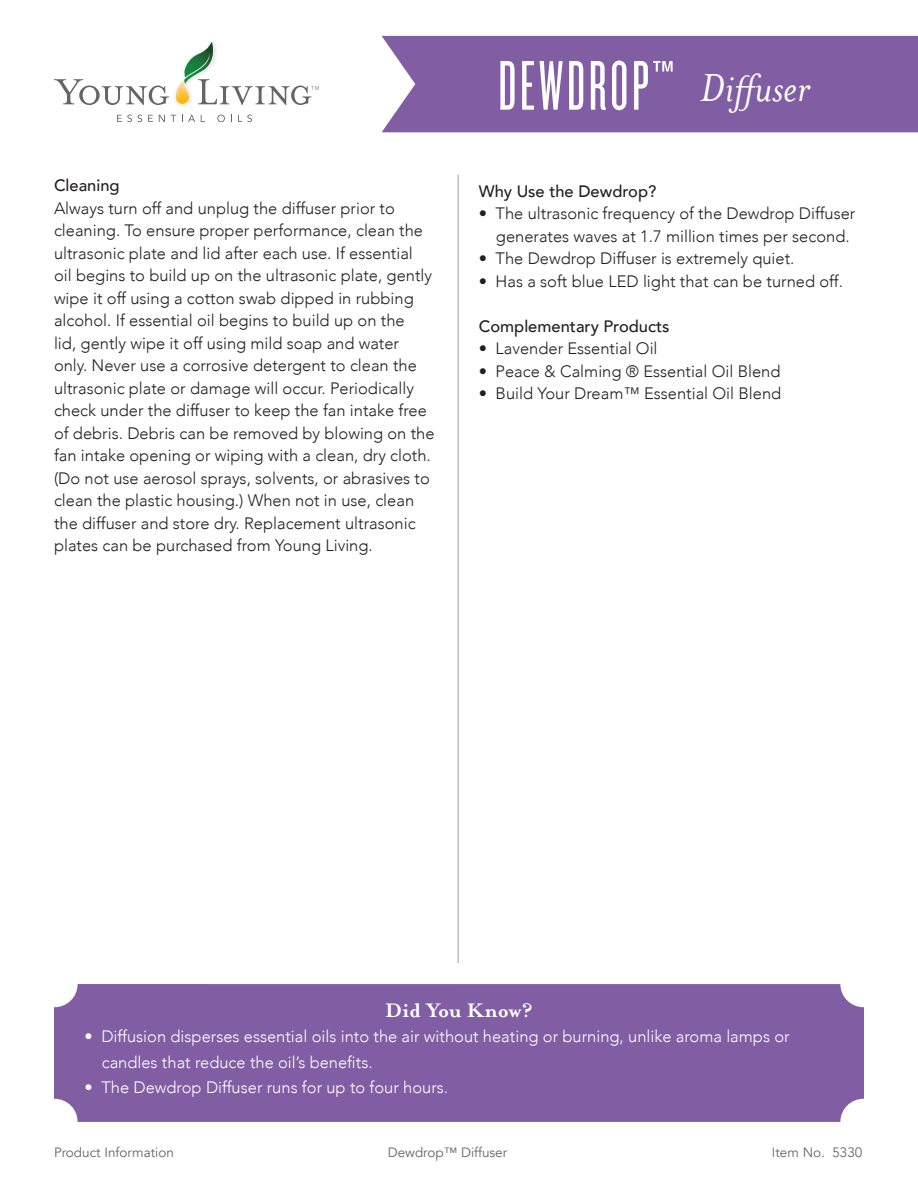
<style>
.page{position:relative;width:918px;height:1188px;background:#fff}
.page>*{position:absolute;margin:0;border:0;box-sizing:border-box;transform-origin:0 0}
.t1{font:73.05px "Knockout 26 Junior Flywght";letter-spacing:.05em;color:#fff}
.t2{font:italic 45px "Mrs Eaves OT";color:#fff}
.t3{font:700 22.5px "Mrs Eaves OT";color:#fff}
.t4{font:300 16.5px/22.5px "Avenir";color:#231f20}
.t5{font:300 16.5px "Avenir";color:#fff}
.t6{font:500 16.5px "Avenir";color:#231f20}
.t7{font:13.5px "Avenir";color:#63656a}
</style>
<div class="page">
<svg style="left:54px;top:41px;width:265px;height:64px"></svg>
<svg style="left:117px;top:115px;width:25px;height:7px"></svg>
<svg style="left:148px;top:115px;width:5px;height:7px"></svg>
<svg style="left:159px;top:115px;width:6px;height:7px"></svg>
<svg style="left:171px;top:115px;width:5px;height:7px"></svg>
<svg style="left:182px;top:115px;width:13px;height:7px"></svg>
<svg style="left:217px;top:115px;width:8px;height:7px"></svg>
<svg style="left:238px;top:115px;width:14px;height:7px"></svg>
<div style="left:382px;top:36px;width:536px;height:96px;background:#815ea4"></div>
<div style="left:54px;top:984px;width:810px;height:138px;background:#815ea4"></div>
<hr style="left:458px;top:175px;width:1px;height:788px;background:#bcbdc0">
<p class="t6" style="left:54px;top:171px;width:67px">Cleaning</p>
<p class="t4" style="left:54px;top:197px;width:382px">Always turn off and unplug the diffuser prior to cleaning. To ensure proper performance, clean the ultrasonic plate and lid after each use. If essential oil begins to build up on the ultrasonic plate, gently wipe it off using a cotton swab dipped in rubbing alcohol. If essential oil begins to build up on the<br>lid, gently wipe it off using mild soap and water only. Never use a corrosive detergent to clean the ultrasonic plate or damage will occur. Periodically check under the diffuser to keep the fan intake free of debris. Debris can be removed by blowing on the fan intake opening or wiping with a clean, dry cloth. (Do not use aerosol sprays, solvents, or abrasives to clean the plastic housing.) When not in use, clean the diffuser and store dry. Replacement ultrasonic plates can be purchased from Young Living.</p>
<p class="t1" style="left:498px;top:45px;width:178px">DEWDROP™</p>
<p class="t2" style="left:700px;top:63px;width:111px">Diffuser</p>
<p class="t6" style="left:479px;top:176px;width:179px">Why Use the Dewdrop?</p>
<p class="t4" style="left:479px;top:202px;width:378px">• The ultrasonic frequency of the Dewdrop Diffuser</p>
<p class="t4" style="left:496px;top:225px;width:355px">generates waves at 1.7 million times per second.</p>
<p class="t4" style="left:479px;top:247px;width:317px">• The Dewdrop Diffuser is extremely quiet.</p>
<p class="t4" style="left:479px;top:270px;width:366px">• Has a soft blue LED light that can be turned off.</p>
<p class="t6" style="left:479px;top:311px;width:192px">Complementary Products</p>
<p class="t4" style="left:479px;top:337px;width:180px">• Lavender Essential Oil</p>
<p class="t4" style="left:479px;top:360px;width:303px">• Peace &amp; Calming ® Essential Oil Blend</p>
<p class="t4" style="left:479px;top:382px;width:304px">• Build Your Dream™ Essential Oil Blend</p>
<p class="t3" style="left:385px;top:998px;width:149px">Did You Know?</p>
<p class="t5" style="left:85px;top:1027px;width:707px">• Diffusion disperses essential oils into the air without heating or burning, unlike aroma lamps or</p>
<p class="t5" style="left:102px;top:1052px;width:272px">candles that reduce the oil’s benefits.</p>
<p class="t5" style="left:85px;top:1078px;width:365px">• The Dewdrop Diffuser runs for up to four hours.</p>
<p class="t7" style="left:54px;top:1144px;width:122px">Product Information</p>
<p class="t7" style="left:388px;top:1144px;width:121px">Dewdrop™ Diffuser</p>
<p class="t7" style="left:772px;top:1144px;width:92px">Item No. 5330</p>
</div>
